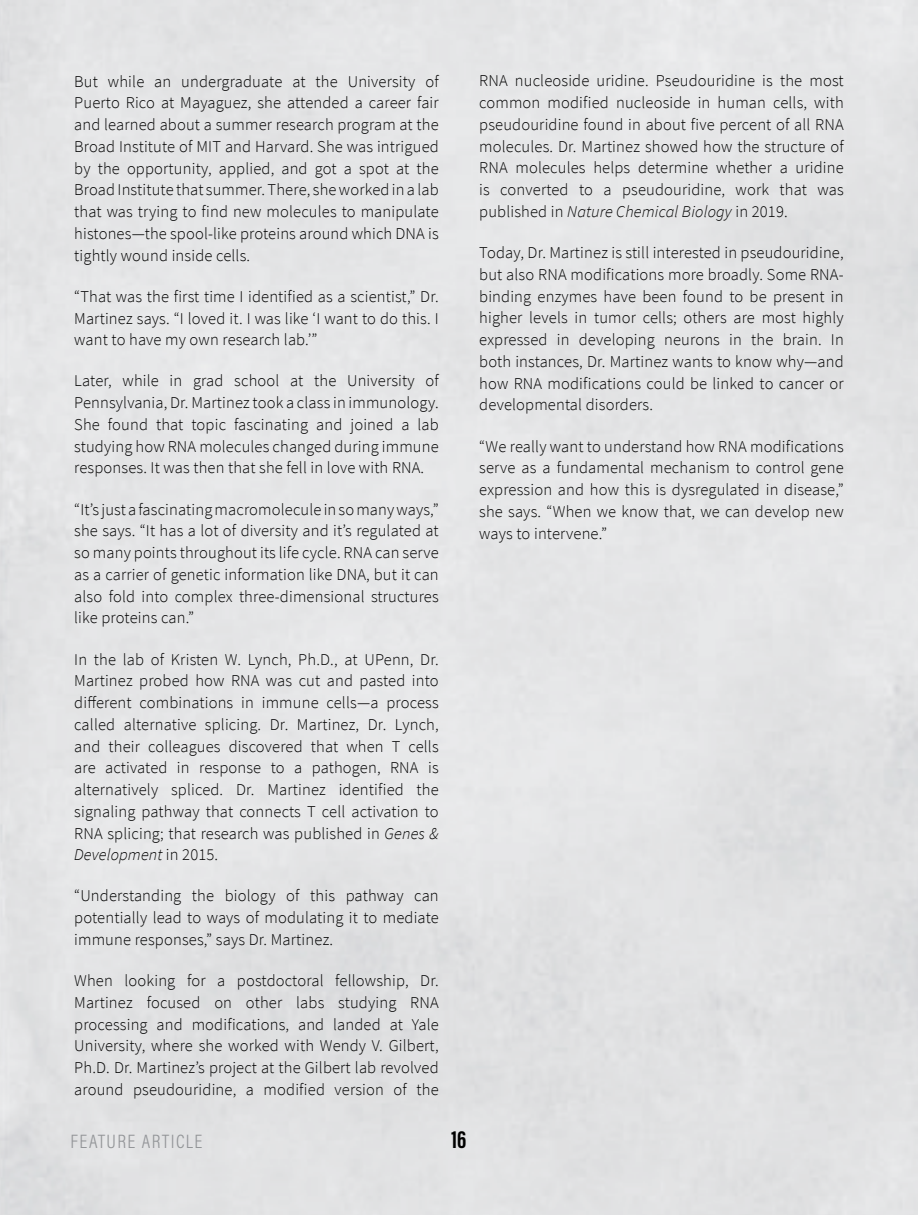
<style>
.page{position:relative;width:918px;height:1215px;background:#fff}
.page>*{position:absolute;margin:0;border:0;box-sizing:border-box;transform-origin:0 0}
.t1{font:25.5px "Acumin Variable Concept";color:#000}
.t2{font:19.5px "Acumin Variable Concept";letter-spacing:.075em;color:#939598}
.t3{font:300 16.5px/21.8px "Source Sans Pro";letter-spacing:.01em;color:#000;text-align:justify}
.s1{font-style:italic}
</style>
<div class="page">
<p class="t3" style="left:74px;top:70px;width:366px">But while an undergraduate at the University of Puerto Rico at Mayaguez, she attended a career fair and learned about a summer research program at the Broad Institute of MIT and Harvard. She was intrigued by the opportunity, applied, and got a spot at the Broad Institute that summer. There, she worked in a lab that was trying to find new molecules to manipulate histones—the spool-like proteins around which DNA is tightly wound inside cells.</p>
<p class="t3" style="left:74px;top:285px;width:366px">“That was the first time I identified as a scientist,” Dr.<br>Martinez says. “I loved it. I was like ‘I want to do this. I want to have my own research lab.’”</p>
<p class="t3" style="left:74px;top:370px;width:366px">Later, while in grad school at the University of Pennsylvania, Dr. Martinez took a class in immunology.<br>She found that topic fascinating and joined a lab studying how RNA molecules changed during immune responses. It was then that she fell in love with RNA.</p>
<p class="t3" style="left:74px;top:498px;width:366px">“It’s just a fascinating macromolecule in so many ways,” she says. “It has a lot of diversity and it’s regulated at so many points throughout its life cycle. RNA can serve as a carrier of genetic information like DNA, but it can also fold into complex three-dimensional structures like proteins can.”</p>
<p class="t3" style="left:74px;top:648px;width:366px">In the lab of Kristen W. Lynch, Ph.D., at UPenn, Dr.<br>Martinez probed how RNA was cut and pasted into different combinations in immune cells—a process called alternative splicing. Dr. Martinez, Dr. Lynch, and their colleagues discovered that when T cells are activated in response to a pathogen, RNA is alternatively spliced. Dr. Martinez identified the signaling pathway that connects T cell activation to RNA splicing; that research was published in <span class="s1">Genes &amp; Development</span> in 2015.</p>
<p class="t3" style="left:74px;top:885px;width:366px">“Understanding the biology of this pathway can potentially lead to ways of modulating it to mediate immune responses,” says Dr. Martinez.</p>
<p class="t3" style="left:74px;top:970px;width:366px">When looking for a postdoctoral fellowship, Dr.<br>Martinez focused on other labs studying RNA processing and modifications, and landed at Yale University, where she worked with Wendy V. Gilbert, Ph.D. Dr. Martinez’s project at the Gilbert lab revolved around pseudouridine, a modified version of the</p>
<p class="t2" style="left:70px;top:1128px;width:134px">FEATURE ARTICLE</p>
<h1 class="t1" style="left:452px;top:1121px;width:16px">16</h1>
<p class="t3" style="left:479px;top:70px;width:366px">RNA nucleoside uridine. Pseudouridine is the most common modified nucleoside in human cells, with pseudouridine found in about five percent of all RNA molecules. Dr. Martinez showed how the structure of RNA molecules helps determine whether a uridine is converted to a pseudouridine, work that was published in <span class="s1">Nature Chemical Biology</span> in 2019.</p>
<p class="t3" style="left:479px;top:242px;width:366px">Today, Dr. Martinez is still interested in pseudouridine, but also RNA modifications more broadly. Some RNA&shy;binding enzymes have been found to be present in higher levels in tumor cells; others are most highly expressed in developing neurons in the brain. In both instances, Dr. Martinez wants to know why—and how RNA modifications could be linked to cancer or developmental disorders.</p>
<p class="t3" style="left:479px;top:435px;width:366px">“We really want to understand how RNA modifications serve as a fundamental mechanism to control gene expression and how this is dysregulated in disease,” she says. “When we know that, we can develop new ways to intervene.”</p>
</div>
